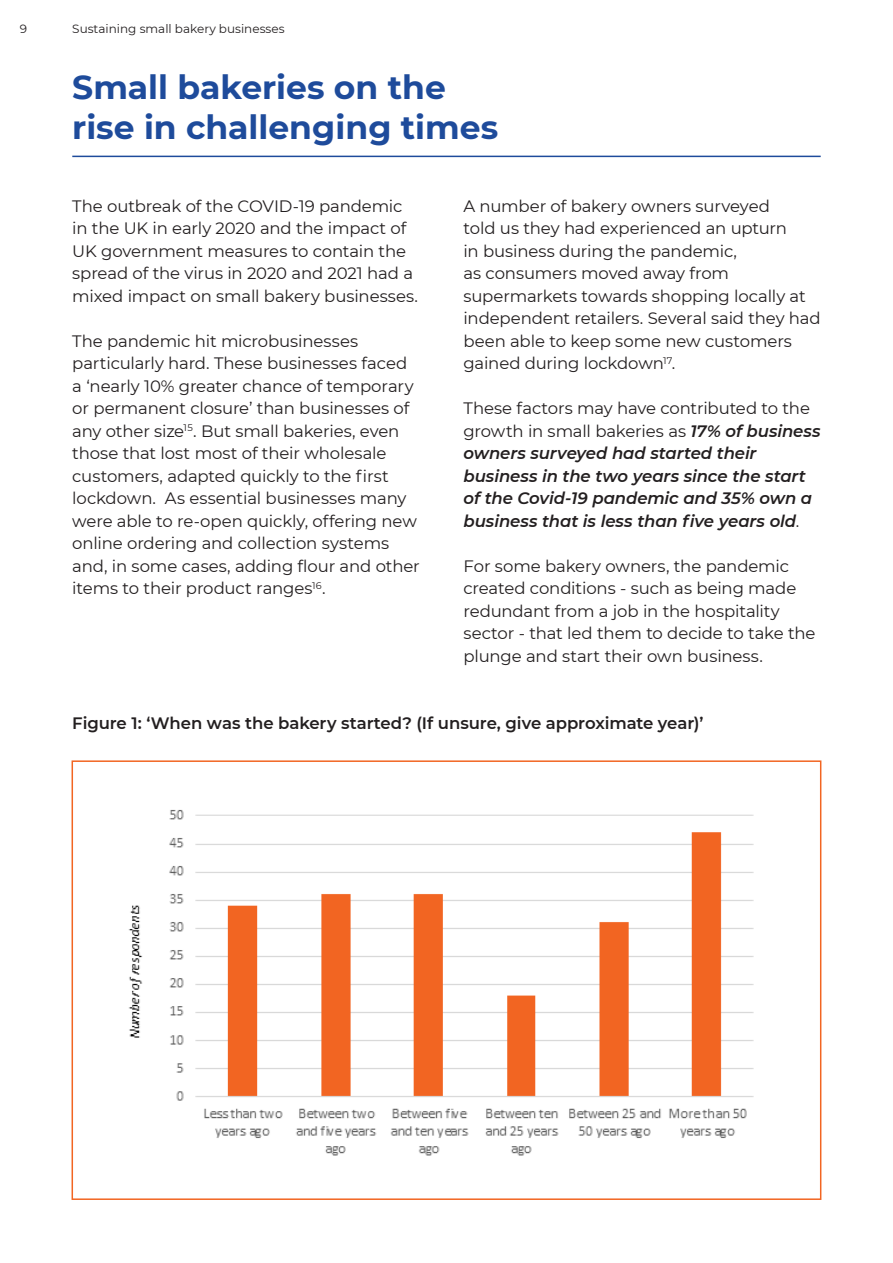
<style>
.page{position:relative;width:893px;height:1263px;background:#fff}
.page>*{position:absolute;margin:0;border:0;box-sizing:border-box;transform-origin:0 0}
.H1_blue{font:700 33px/39.6px "Montserrat";color:#1e4b9b}
.Body{font:16.5px/22.5px "Montserrat";letter-spacing:-.01em;color:#231f20}
.Body-2{font:italic 600 16.5px/22.5px "Montserrat";letter-spacing:-.01em;color:#231f20}
.Body-3{font:600 16.5px "Montserrat";letter-spacing:-.005em;color:#231f20}
.t1{font:12px "Montserrat";color:#231f20}
.s1{font-weight:400;font-style:normal}
</style>
<div class="page">
<hr style="left:72px;top:156px;width:749px;height:1px;background:#1e4b9b">
<div style="left:72px;top:760px;width:749px;height:440px;background:#fff;border:2px solid #f26522"></div>
<img style="left:128px;top:810px;width:626px;height:346px">
<p class="t1" style="left:20px;top:21px;width:9px">9</p>
<p class="t1" style="left:72px;top:21px;width:214px">Sustaining small bakery businesses</p>
<p class="H1_blue" style="left:72px;top:66px;width:427px">Small bakeries on the rise in challenging times</p>
<p class="Body" style="left:72px;top:194px;width:347px">The outbreak of the COVID-19 pandemic in the UK in early 2020 and the impact of UK government measures to contain the spread of the virus in 2020 and 2021 had a mixed impact on small bakery businesses.</p>
<p class="Body" style="left:72px;top:329px;width:349px">The pandemic hit microbusinesses particularly hard. These businesses faced a ‘nearly 10% greater chance of temporary or permanent closure’ than businesses of any other size<sup>15</sup>. But small bakeries, even those that lost most of their wholesale customers, adapted quickly to the first lockdown. As essential businesses many were able to re-open quickly, offering new online ordering and collection systems and, in some cases, adding flour and other items to their product ranges<sup>16</sup>.</p>
<p class="Body" style="left:463px;top:194px;width:359px">A number of bakery owners surveyed<br>told us they had experienced an upturn<br>in business during the pandemic,<br>as consumers moved away from supermarkets towards shopping locally at independent retailers. Several said they had been able to keep some new customers gained during lockdown<sup>17</sup>.</p>
<p class="Body-2" style="left:463px;top:396px;width:359px"><span class="s1">These factors may have contributed to the growth in small bakeries as</span> 17% of business owners surveyed had started their business in the two years since the start of the Covid-19 pandemic and 35% own a business that is less than five years old<span class="s1">.</span></p>
<p class="Body" style="left:463px;top:554px;width:354px">For some bakery owners, the pandemic created conditions - such as being made redundant from a job in the hospitality sector - that led them to decide to take the plunge and start their own business.</p>
<p class="Body-3" style="left:72px;top:711px;width:633px">Figure 1: ‘When was the bakery started? (If unsure, give approximate year)’</p>
</div>
